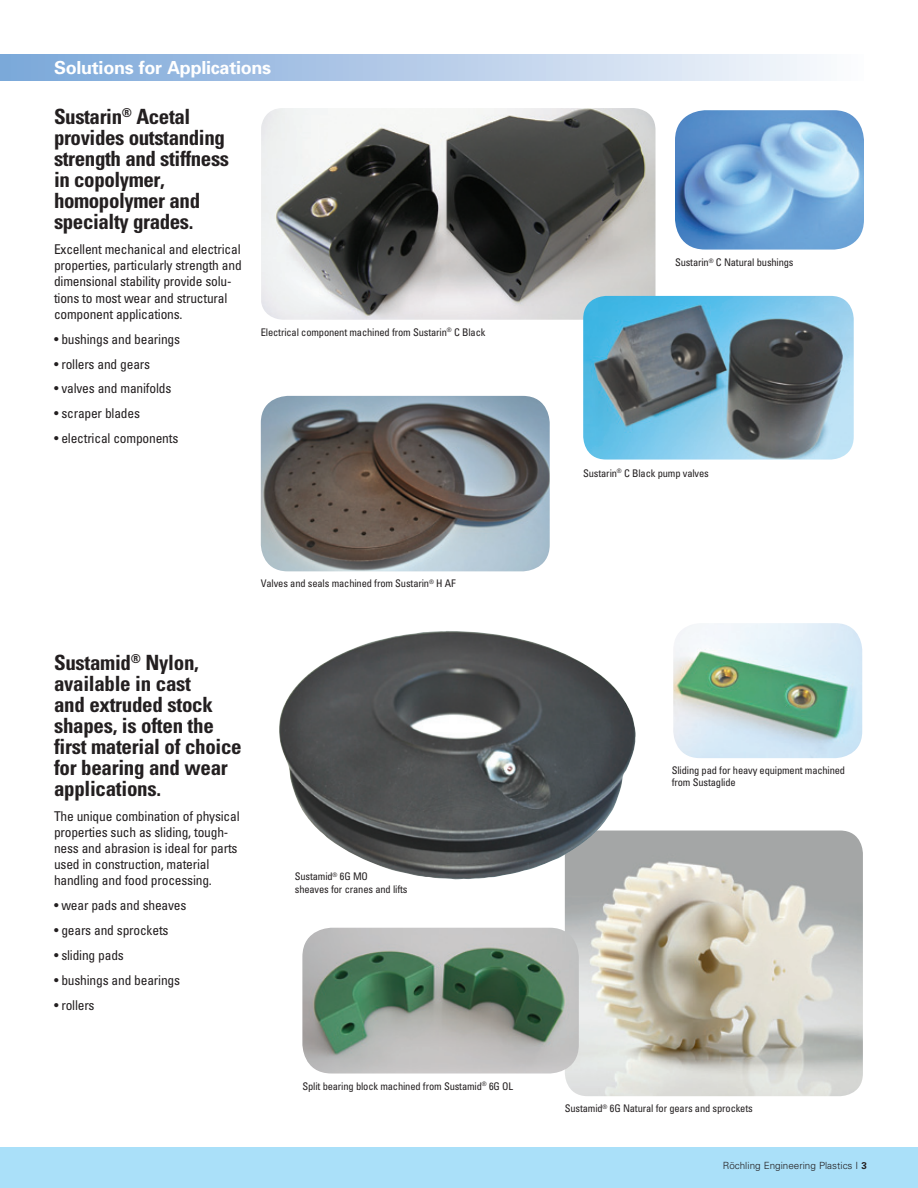
<style>
.page{position:relative;width:918px;height:1188px;background:#fff}
.page>*{position:absolute;margin:0;border:0;box-sizing:border-box;transform-origin:0 0}
.copy{font:700 condensed 21px/21px "Univers";letter-spacing:-.015em;color:#231f20}
.t1{font:700 18px "Univers";letter-spacing:-.015em;color:#fff}
.copy-2{font:condensed 13.5px/16.2px "Univers";letter-spacing:-.015em;color:#231f20}
.t2{font:condensed 10.5px/12.6px "Univers";letter-spacing:-.015em;color:#231f20}
.t3{font:300 9.9px "Univers";color:#231f20}
.s1{font-weight:700}
</style>
<div class="page">
<img style="left:673px;top:623px;width:189px;height:135px">
<div style="left:0;top:54px;width:864px;height:27px;background:linear-gradient(to right,#79a5d8,#f9fafd)"></div>
<div style="left:0;top:1148px;width:918px;height:40px;background:#aae0f9"></div>
<img style="left:261px;top:108px;width:395px;height:212px">
<img style="left:675px;top:110px;width:189px;height:140px">
<img style="left:583px;top:296px;width:271px;height:164px">
<img style="left:261px;top:396px;width:289px;height:175px">
<img style="left:565px;top:831px;width:298px;height:265px">
<img style="left:279px;top:631px;width:357px;height:249px">
<img style="left:302px;top:928px;width:277px;height:146px">
<p class="t1" style="left:54px;top:56px;width:219px">Solutions for Applications</p>
<p class="copy" style="left:54px;top:106px;width:177px">Sustarin<sup>®</sup> Acetal provides outstanding strength and stiffness in copolymer, homopolymer and specialty grades.</p>
<p class="copy-2" style="left:54px;top:241px;width:189px">Excellent mechanical and electrical properties, particularly strength and dimensional stability provide solu&shy;tions to most wear and structural component applications.</p>
<p class="copy-2" style="left:54px;top:330px;width:128px">• bushings and bearings</p>
<p class="copy-2" style="left:54px;top:355px;width:98px">• rollers and gears</p>
<p class="copy-2" style="left:54px;top:380px;width:119px">• valves and manifolds</p>
<p class="copy-2" style="left:54px;top:405px;width:88px">• scraper blades</p>
<p class="copy-2" style="left:54px;top:430px;width:126px">• electrical components</p>
<p class="t2" style="left:261px;top:325px;width:226px">Electrical component machined from Sustarin<sup>®</sup> C Black</p>
<p class="t2" style="left:261px;top:577px;width:197px">Valves and seals machined from Sustarin<sup>®</sup> H AF</p>
<p class="copy" style="left:54px;top:651px;width:189px">Sustamid<sup>®</sup> Nylon, available in cast<br>and extruded stock shapes, is often the first material of choice for bearing and wear applications.</p>
<p class="copy-2" style="left:54px;top:807px;width:187px">The unique combination of physical properties such as sliding, tough&shy;ness and abrasion is ideal for parts used in construction, material handling and food processing.</p>
<p class="copy-2" style="left:54px;top:897px;width:134px">• wear pads and sheaves</p>
<p class="copy-2" style="left:54px;top:922px;width:116px">• gears and sprockets</p>
<p class="copy-2" style="left:54px;top:947px;width:71px">• sliding pads</p>
<p class="copy-2" style="left:54px;top:972px;width:128px">• bushings and bearings</p>
<p class="copy-2" style="left:54px;top:996px;width:42px">• rollers</p>
<p class="t2" style="left:295px;top:870px;width:114px">Sustamid<sup>®</sup> 6G MO<br>sheaves for cranes and lifts</p>
<p class="t2" style="left:302px;top:1079px;width:212px">Split bearing block machined from Sustamid<sup>®</sup> 6G OL</p>
<p class="t2" style="left:675px;top:256px;width:120px">Sustarin<sup>®</sup> C Natural bushings</p>
<p class="t2" style="left:583px;top:466px;width:127px">Sustarin<sup>®</sup> C Black pump valves</p>
<p class="t2" style="left:672px;top:763px;width:175px">Sliding pad for heavy equipment machined from Sustaglide</p>
<p class="t2" style="left:565px;top:1102px;width:189px">Sustamid<sup>®</sup> 6G Natural for gears and sprockets</p>
<p class="t3" style="left:723px;top:1160px;width:145px">Röchling Engineering Plastics I <span class="s1">3</span></p>
</div>
